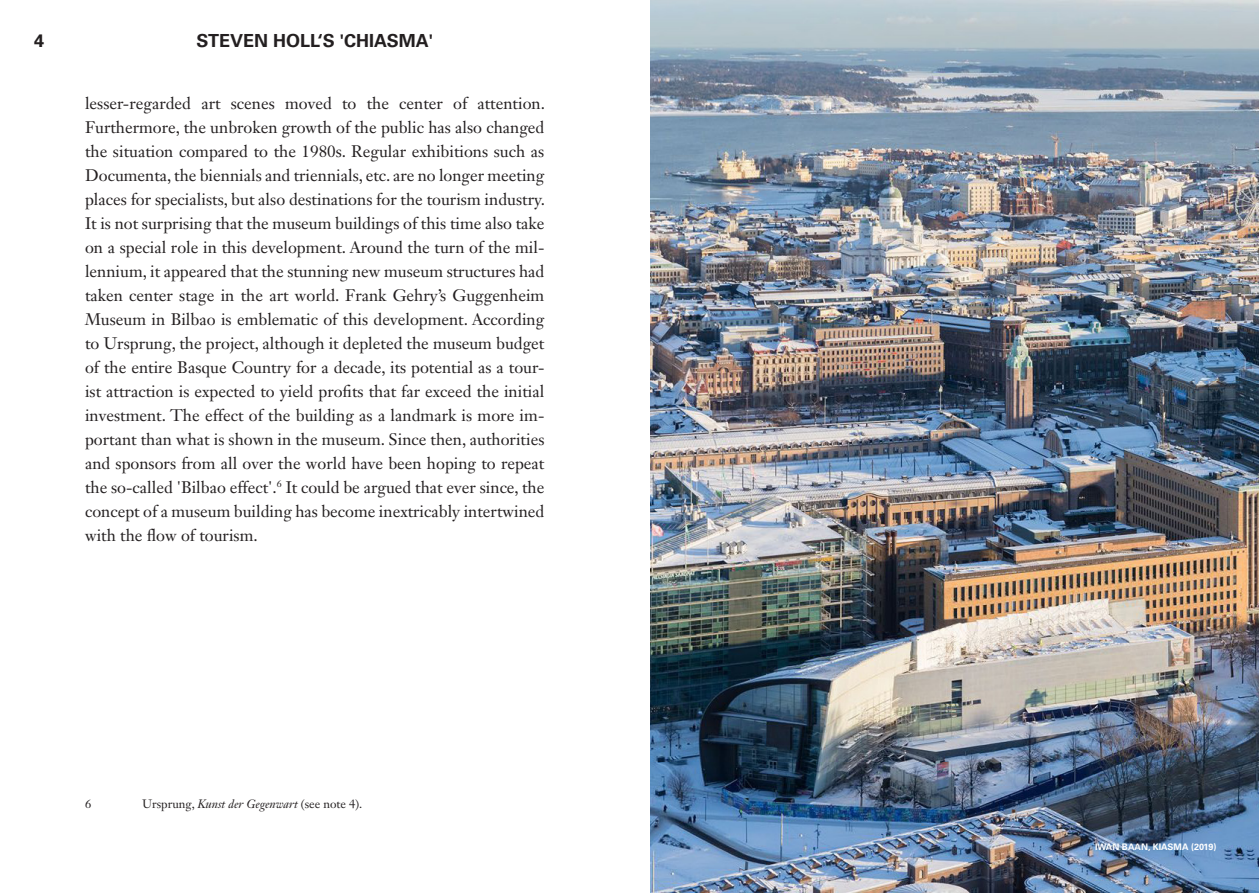
<style>
.page{position:relative;width:1259px;height:893px;background:#fff}
.page>*{position:absolute;margin:0;border:0;box-sizing:border-box;transform-origin:0 0}
.t1{font:700 18px "Univers LT Std";color:#231f20}
.t2{font:16.5px/24px "Janson Text LT Std";color:#231f20;text-align:justify}
.Fussnoten{font:12px "Janson Text LT Std";color:#231f20}
.Fussnoten_weiss{font:700 9px "Univers LT Std";color:#fff}
.s1{font-style:italic}
</style>
<div class="page">
<img style="left:651px;top:0;width:608px;height:893px">
<p class="t1" style="left:34px;top:30px;width:12px">4</p>
<p class="t1" style="left:196px;top:30px;width:238px">STEVEN HOLL‘S 'CHIASMA'</p>
<p class="t2" style="left:85px;top:91px;width:461px">lesser-regarded art scenes moved to the center of attention.<br>Furthermore, the unbroken growth of the public has also changed the situation compared to the 1980s. Regular exhibitions such as Documenta, the biennials and triennials, etc. are no longer meeting places for specialists, but also destinations for the tourism industry.</p>
<p class="t2" style="left:85px;top:211px;width:461px">It is not surprising that the museum buildings of this time also take on a special role in this development. Around the turn of the mil&shy;lennium, it appeared that the stunning new museum structures had taken center stage in the art world. Frank Gehry’s Guggenheim Museum in Bilbao is emblematic of this development. According to Ursprung, the project, although it depleted the museum budget of the entire Basque Country for a decade, its potential as a tour&shy;ist attraction is expected to yield profits that far exceed the initial investment. The effect of the building as a landmark is more im&shy;portant than what is shown in the museum. Since then, authorities and sponsors from all over the world have been hoping to repeat the so-called 'Bilbao effect'.<sup>6</sup> It could be argued that ever since, the concept of a museum building has become inextricably intertwined with the flow of tourism.</p>
<p class="Fussnoten" style="left:85px;top:796px;width:8px">6</p>
<p class="Fussnoten" style="left:142px;top:796px;width:222px">Ursprung, <span class="s1">Kunst der Gegenwart</span> (see note 4).</p>
<p class="Fussnoten_weiss" style="left:1095px;top:842px;width:123px">IWAN BAAN, KIASMA (2019)</p>
</div>
